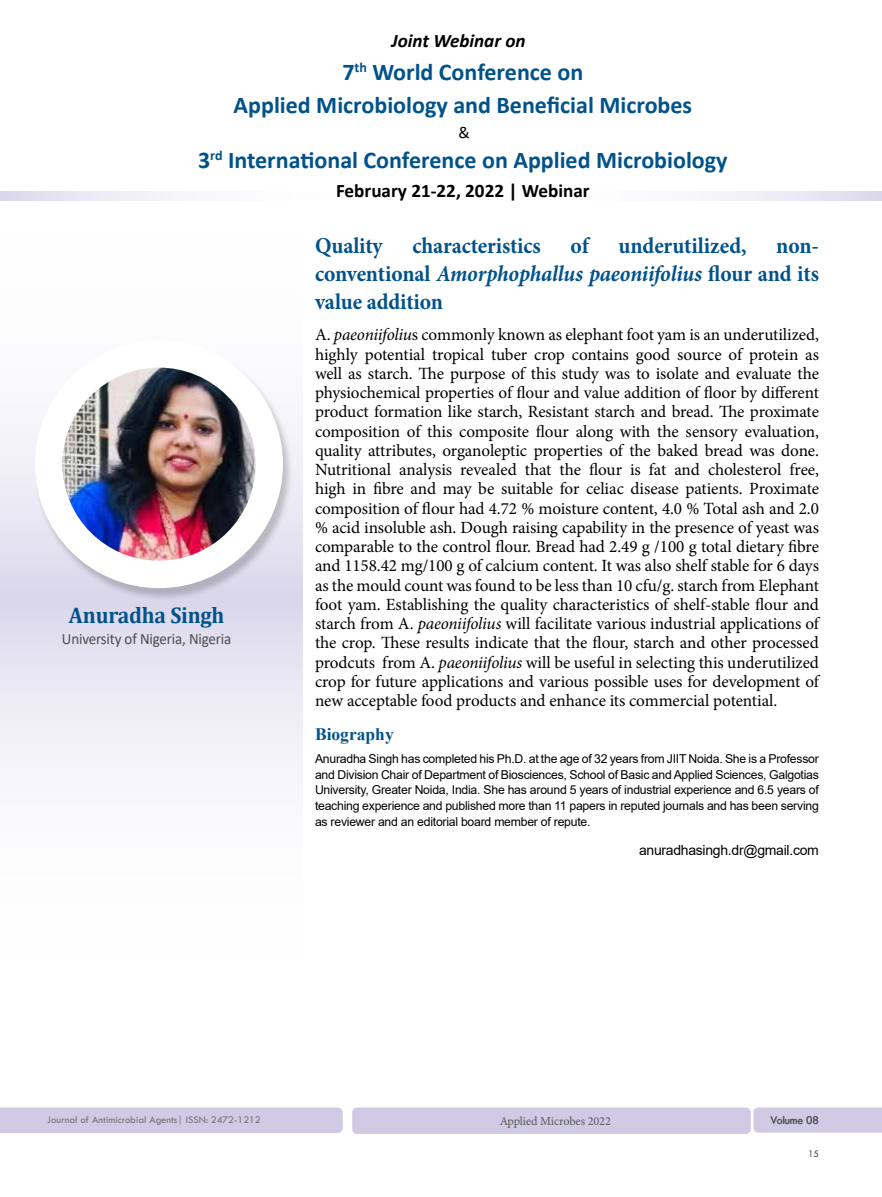
<style>
.page{position:relative;width:882px;height:1197px;background:#fff}
.page>*{position:absolute;margin:0;border:0;box-sizing:border-box;transform-origin:0 0}
.t1{font:700 23.97px/33.1px "Calibri";color:#00528b;text-align:center}
.t2{font:700 22.75px/28px "Minion Pro";letter-spacing:-.005em;color:#00528b;text-align:justify;scale:.95 1}
.t3{font:700 22.75px "Cambria";letter-spacing:-.01em;color:#00528b;scale:.95 1}
.t4{font:700 19.07px "Calibri";color:#000}
.t5{font:italic 700 19.07px "Calibri";color:#000}
.t6{font:700 17.5px "Times New Roman";color:#00528b}
.t7{font:17.15px/19.2px "Minion Pro";letter-spacing:-.005em;color:#000;text-align:justify}
.t8{font:16.62px "Calibri";color:#000}
.t9{font:15.75px "Calibri";letter-spacing:-.01em;color:#4d4d4f;scale:.95 1}
.t10{font:14px "Arial";letter-spacing:-.02em;color:#000}
.t11{font:12.25px/15.8px "Arial";letter-spacing:-.02em;color:#000;text-align:justify}
.t12{font:12.25px "Minion Pro";letter-spacing:-.01em;color:#58595b}
.t13{font:12.25px "Tw Cen";letter-spacing:-.01em;color:#58595b;scale:.95 1}
.t14{font:10.5px "Tw Cen";color:#717275}
.t15{font:10.5px "Tw Cen";color:#4d4d4f;scale:.95 1}
.s1{font-style:italic}
</style>
<div class="page">
<svg style="left:0;top:192px;width:882px;height:9px"></svg>
<div style="left:0;top:597px;width:302px;height:393px;background:linear-gradient(to bottom,#e2dfef,#fff)"></div>
<div style="left:0;top:205px;width:302px;height:392px;background:linear-gradient(to bottom,#fff,#e2dfef)"></div>
<div style="left:0;top:1108px;width:343px;height:25px;background:#d0cae5"></div>
<div style="left:352px;top:1108px;width:399px;height:26px;background:#d0cae5;border-radius:5px"></div>
<div style="left:753px;top:1108px;width:129px;height:25px;background:#d0cae5"></div>
<div style="left:34px;top:341px;width:260px;height:260px;background:#000;opacity:.2"></div>
<div style="left:35px;top:340px;width:248px;height:248px;background:#fff;border-radius:50%"></div>
<img style="left:62px;top:368px;width:194px;height:193px;border-radius:97px">
<p class="t5" style="left:391px;top:28px;width:136px">Joint Webinar on</p>
<h1 class="t1" style="left:234px;top:55px;width:460px">7<sup>th</sup> World Conference on<br>Applied Microbiology and Beneficial Microbes</h1>
<h1 class="t1" style="left:198px;top:143px;width:531px">3<sup>rd</sup> International Conference on Applied Microbiology</h1>
<p class="t8" style="left:458px;top:121px;width:13px">&amp;</p>
<h2 class="t3" style="left:69px;top:599px;width:165px">Anuradha Singh</h2>
<p class="t9" style="left:62px;top:628px;width:180px">University of Nigeria, Nigeria</p>
<p class="t4" style="left:336px;top:178px;width:255px">February 21-22, 2022 | Webinar</p>
<h2 class="t2" style="left:315px;top:231px;width:73px">Quality</h2>
<h2 class="t2" style="left:412px;top:231px;width:137px">characteristics</h2>
<h2 class="t2" style="left:571px;top:231px;width:21px">of</h2>
<h2 class="t2" style="left:619px;top:231px;width:136px">underutilized,</h2>
<h2 class="t2" style="left:315px;top:231px;width:532px;text-indent:461px">non&shy;conventional <span class="s1">Amorphophallus paeoniifolius</span> flour and its value addition</h2>
<p class="t7" style="left:315px;top:325px;width:506px">A. <span class="s1">paeoniifoliu</span>s commonly known as elephant foot yam is an underutilized, highly potential tropical tuber crop contains good source of protein as well as starch. The purpose of this study was to isolate and evaluate the physiochemical properties of flour and value addition of floor by different product formation like starch, Resistant starch and bread. The proximate composition of this composite flour along with the sensory evaluation, quality attributes, organoleptic properties of the baked bread was done.<br>Nutritional analysis revealed that the flour is fat and cholesterol free, high in fibre and may be suitable for celiac disease patients. Proximate composition of flour had 4.72 % moisture content, 4.0 % Total ash and 2.0 % acid insoluble ash. Dough raising capability in the presence of yeast was comparable to the control flour. Bread had 2.49 g /100 g total dietary fibre and 1158.42 mg/100 g of calcium content. It was also shelf stable for 6 days as the mould count was found to be less than 10 cfu/g. starch from Elephant foot yam. Establishing the quality characteristics of shelf-stable flour and starch from A. <span class="s1">paeoniifolius</span> will facilitate various industrial applications of the crop. These results indicate that the flour, starch and other processed prodcuts from A. <span class="s1">paeoniifolius</span> will be useful in selecting this underutilized crop for future applications and various possible uses for development of new acceptable food products and enhance its commercial potential.</p>
<p class="t6" style="left:315px;top:721px;width:80px">Biography</p>
<p class="t11" style="left:315px;top:751px;width:505px">Anuradha Singh has completed his Ph.D. at the age of 32 years from JIIT Noida. She is a Professor and Division Chair of Department of Biosciences, School of Basic and Applied Sciences, Galgotias University, Greater Noida, India. She has around 5 years of industrial experience and 6.5 years of teaching experience and published more than 11 papers in reputed journals and has been serving as reviewer and an editorial board member of repute.</p>
<p class="t10" style="left:639px;top:840px;width:181px">anuradhasingh.dr@gmail.com</p>
<p class="t14" style="left:47px;top:1114px;width:215px">Journal of Antimicrobial Agents| ISSN: 2472-1212</p>
<p class="t12" style="left:500px;top:1113px;width:113px">Applied Microbes 2022</p>
<p class="t13" style="left:771px;top:1113px;width:53px">Volume 08</p>
<p class="t15" style="left:808px;top:1147px;width:13px">15</p>
</div>
